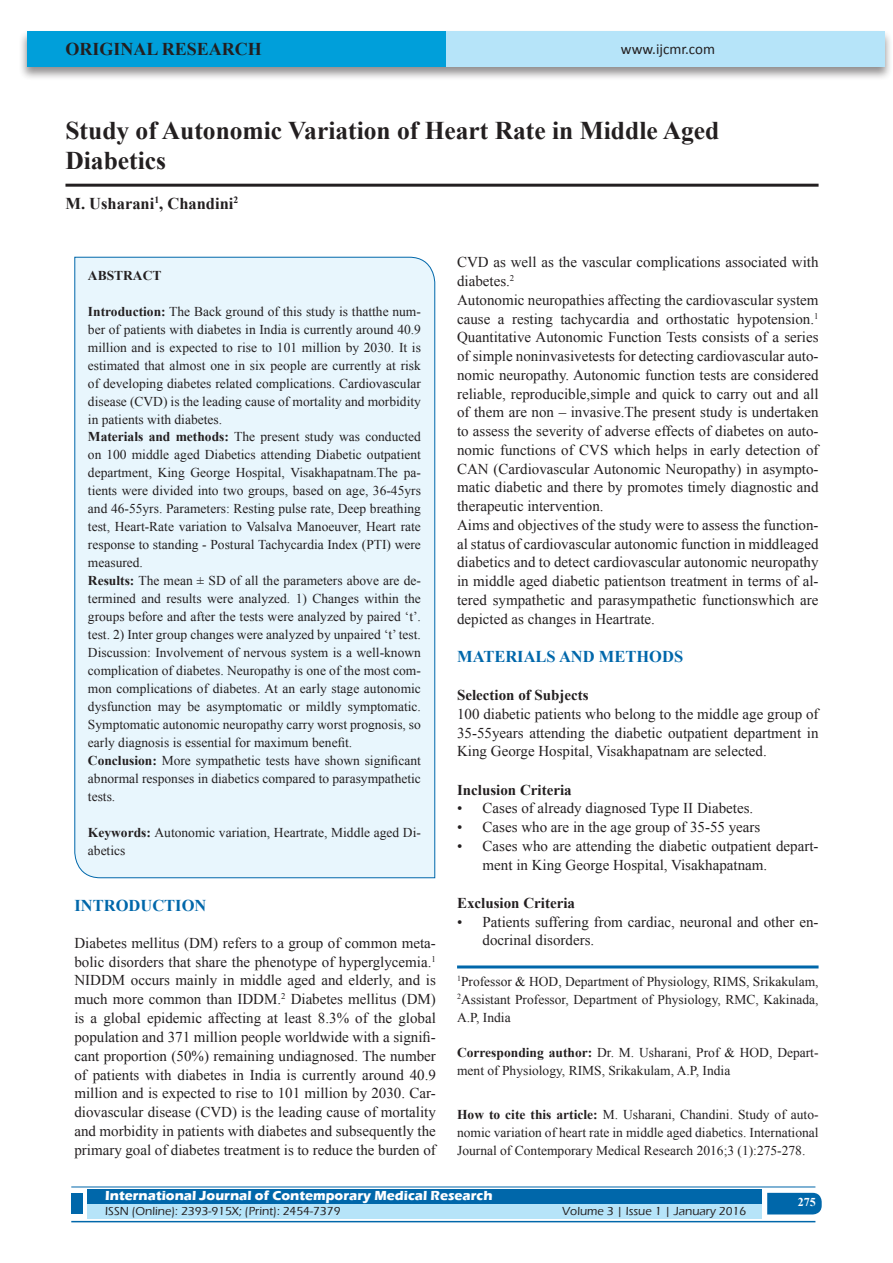
<style>
.page{position:relative;width:893px;height:1263px;background:#fff}
.page>*{position:absolute;margin:0;border:0;box-sizing:border-box;transform-origin:0 0}
.A_Title_New{font:700 25.5px/30px "Times New Roman";color:#231f20}
.AT_new{font:700 18px "Times New Roman";color:#231f20}
.ABS_new{font:700 16.5px "Times New Roman";color:#0067aa}
.AU-New{font:700 16.5px "Times New Roman";color:#231f20}
.TX_New{font:15px/18.8px "Times New Roman";color:#231f20;text-align:justify}
.t1{font:700 15px "Times New Roman";color:#231f20}
.t2{font:15px "Calibri";color:#231f20}
.HTC_new{font:13.5px/18px "Times New Roman";color:#231f20}
.Affi_New{font:13.5px/18px "Times New Roman";color:#231f20;text-align:justify}
.Corresponding{font:13.5px/18px "Times New Roman";color:#231f20}
.t3{font:700 13.5px "Eras ITC";color:#fff}
.t4{font:700 13.5px "Times New Roman";color:#231f20}
.t5{font:500 12px "Eras ITC";color:#231f20}
.t6{font:700 12px "Times New Roman";color:#fff}
.s1{font-weight:700}
</style>
<div class="page">
<div style="left:19px;top:29px;width:874px;height:52px;background:#231f20;opacity:.5"></div>
<div style="left:27px;top:31px;width:858px;height:35px;background:#b6e4f9"></div>
<div style="left:27px;top:31px;width:419px;height:35px;background:#009fda"></div>
<div style="left:87px;top:1189px;width:674px;height:15px;background:#0067aa"></div>
<div style="left:87px;top:1204px;width:674px;height:15px;background:#b6e4f9"></div>
<svg style="left:767px;top:1193px;width:55px;height:21px"></svg>
<hr style="left:71px;top:1186px;width:744px;height:1px;background:#0067aa">
<hr style="left:71px;top:1221px;width:744px;height:1px;background:#0067aa">
<div style="left:71px;top:1193px;width:12px;height:21px;background:#0067aa"></div>
<hr style="left:65px;top:184px;width:754px;height:3px;background:#231f20">
<div style="left:74px;top:256px;width:361px;height:622px;background:#e8f6fd"></div>
<hr style="left:457px;top:965px;width:362px;height:3px;background:#0067aa">
<p class="AT_new" style="left:65px;top:36px;width:198px">ORIGINAL RESEARCH</p>
<p class="t2" style="left:621px;top:40px;width:96px">www.ijcmr.com</p>
<p class="A_Title_New" style="left:65px;top:115px;width:655px">Study of Autonomic Variation of Heart Rate in Middle Aged<br>Diabetics</p>
<p class="AU-New" style="left:65px;top:192px;width:174px">M. Usharani<sup>1</sup>, Chandini<sup>2</sup></p>
<p class="t4" style="left:88px;top:266px;width:75px">ABSTRACT</p>
<p class="HTC_new" style="left:88px;top:302px;width:335px"><span class="s1">Introduction:</span> The Back ground of this study is thatthe num&shy;ber of patients with diabetes in India is currently around 40.9 million and is expected to rise to 101 million by 2030. It is estimated that almost one in six people are currently at risk of developing diabetes related complications. Cardiovascular disease (CVD) is the leading cause of mortality and morbidity in patients with diabetes.<br><span class="s1">Materials and methods:</span> The present study was conducted on 100 middle aged Diabetics attending Diabetic outpatient department, King George Hospital, Visakhapatnam.The pa&shy;tients were divided into two groups, based on age, 36-45yrs and 46-55yrs. Parameters: Resting pulse rate, Deep breathing test, Heart-Rate variation to Valsalva Manoeuver, Heart rate response to standing - Postural Tachycardia Index (PTI) were measured.<br><span class="s1">Results:</span> The mean ± SD of all the parameters above are de&shy;termined and results were analyzed. 1) Changes within the groups before and after the tests were analyzed by paired ‘t’. test. 2) Inter group changes were analyzed by unpaired ‘t’ test.<br>Discussion: Involvement of nervous system is a well-known complication of diabetes. Neuropathy is one of the most com&shy;mon complications of diabetes. At an early stage autonomic dysfunction may be asymptomatic or mildly symptomatic.<br>Symptomatic autonomic neuropathy carry worst prognosis, so early diagnosis is essential for maximum benefit.<br><span class="s1">Conclusion:</span> More sympathetic tests have shown significant abnormal responses in diabetics compared to parasympathetic tests.</p>
<p class="HTC_new" style="left:88px;top:824px;width:335px"><span class="s1">Keywords:</span> Autonomic variation, Heartrate, Middle aged Di&shy;abetics</p>
<p class="ABS_new" style="left:74px;top:894px;width:133px">INTRODUCTION</p>
<p class="TX_New" style="left:74px;top:933px;width:363px">Diabetes mellitus (DM) refers to a group of common meta&shy;bolic disorders that share the phenotype of hyperglycemia.<sup>1<br></sup>NIDDM occurs mainly in middle aged and elderly, and is much more common than IDDM.<sup>2</sup> Diabetes mellitus (DM) is a global epidemic affecting at least 8.3% of the global population and 371 million people worldwide with a signifi&shy;cant proportion (50%) remaining undiagnosed. The number of patients with diabetes in India is currently around 40.9 million and is expected to rise to 101 million by 2030. Car&shy;diovascular disease (CVD) is the leading cause of mortality and morbidity in patients with diabetes and subsequently the primary goal of diabetes treatment is to reduce the burden of</p>
<p class="TX_New" style="left:457px;top:253px;width:363px">CVD as well as the vascular complications associated with diabetes.<sup>2</sup></p>
<p class="TX_New" style="left:457px;top:290px;width:363px">Autonomic neuropathies affecting the cardiovascular system cause a resting tachycardia and orthostatic hypotension.<sup>1<br></sup>Quantitative Autonomic Function Tests consists of a series of simple noninvasivetests for detecting cardiovascular auto&shy;nomic neuropathy. Autonomic function tests are considered reliable, reproducible,simple and quick to carry out and all of them are non – invasive.The present study is undertaken to assess the severity of adverse effects of diabetes on auto&shy;nomic functions of CVS which helps in early detection of CAN (Cardiovascular Autonomic Neuropathy) in asympto&shy;matic diabetic and there by promotes timely diagnostic and therapeutic intervention.</p>
<p class="TX_New" style="left:457px;top:515px;width:363px">Aims and objectives of the study were to assess the function&shy;al status of cardiovascular autonomic function in middleaged diabetics and to detect cardiovascular autonomic neuropathy in middle aged diabetic patientson treatment in terms of al&shy;tered sympathetic and parasympathetic functionswhich are depicted as changes in Heartrate.</p>
<h1 class="ABS_new" style="left:457px;top:645px;width:228px">MATERIALS AND METHODS</h1>
<h2 class="t1" style="left:457px;top:685px;width:133px">Selection of Subjects</h2>
<p class="TX_New" style="left:457px;top:704px;width:363px">100 diabetic patients who belong to the middle age group of 35-55years attending the diabetic outpatient department in King George Hospital, Visakhapatnam are selected.</p>
<h2 class="t1" style="left:457px;top:779px;width:116px">Inclusion Criteria</h2>
<p class="TX_New" style="left:457px;top:799px;width:298px">• Cases of already diagnosed Type II Diabetes.</p>
<p class="TX_New" style="left:457px;top:817px;width:305px">• Cases who are in the age group of 35-55 years</p>
<p class="TX_New" style="left:483px;top:836px;width:337px;text-indent:-26px">• Cases who are attending the diabetic outpatient depart&shy;ment in King George Hospital, Visakhapatnam.</p>
<h2 class="t1" style="left:457px;top:892px;width:119px">Exclusion Criteria</h2>
<p class="TX_New" style="left:483px;top:912px;width:337px;text-indent:-26px">• Patients suffering from cardiac, neuronal and other en&shy;docrinal disorders.</p>
<p class="Affi_New" style="left:457px;top:972px;width:363px"><sup>1</sup>Professor &amp; HOD, Department of Physiology, RIMS, Srikakulam, <sup>2</sup>Assistant Professor, Department of Physiology, RMC, Kakinada, A.P, India</p>
<p class="Corresponding" style="left:457px;top:1044px;width:363px"><span class="s1">Corresponding author:</span> Dr. M. Usharani, Prof &amp; HOD, Depart&shy;ment of Physiology, RIMS, Srikakulam, A.P, India</p>
<p class="HTC_new" style="left:457px;top:1105px;width:363px;text-align:justify"><span class="s1">How to cite this article:</span> M. Usharani, Chandini. Study of auto&shy;nomic variation of heart rate in middle aged diabetics. International Journal of Contemporary Medical Research 2016;3 (1):275-278.</p>
<p class="t3" style="left:105px;top:1188px;width:389px">International Journal of Contemporary Medical Research</p>
<p class="t5" style="left:105px;top:1204px;width:237px">ISSN (Online): 2393-915X; (Print): 2454-7379</p>
<p class="t5" style="left:562px;top:1204px;width:186px">Volume 3 | Issue 1 | January 2016</p>
<h4 class="t6" style="left:798px;top:1194px;width:19px">275</h4>
</div>
